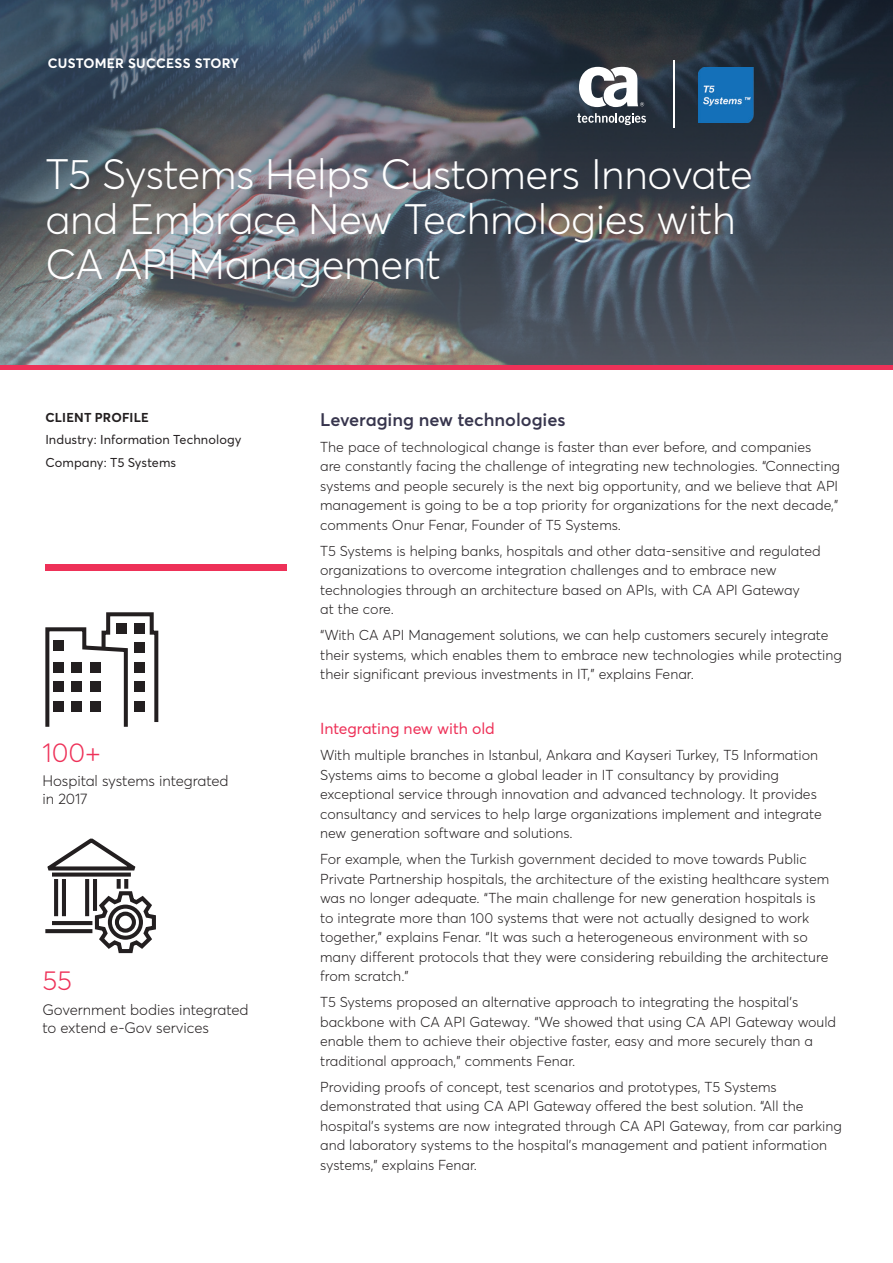
<style>
.page{position:relative;width:893px;height:1263px;background:#fff}
.page>*{position:absolute;margin:0;border:0;box-sizing:border-box;transform-origin:0 0}
.t1{font:300 42px/45px "Averta";letter-spacing:-.01em;color:#fff}
.t2{font:300 27px "Averta";color:#ee3158}
.t3{font:600 18px "Averta";color:#37354d}
.t4{font:15.75px "Averta";letter-spacing:-.005em;color:#ee3158}
.t5{font:300 15px/18px "Averta";letter-spacing:-.005em;color:#231f20}
.t6{font:300 14.25px/19.5px "Averta";color:#231f20}
.t7{font:700 13.5px "Averta";letter-spacing:.02em;color:#fff}
.t8{font:12.75px/22.6px "Averta";letter-spacing:.005em;color:#231f20}
.t9{font:700 12.75px "Averta";letter-spacing:.015em;color:#231f20}
</style>
<div class="page">
<img style="left:0;top:0;width:893px;height:365px">
<svg style="left:577px;top:113px;width:69px;height:12px"></svg>
<svg style="left:579px;top:67px;width:65px;height:40px"></svg>
<hr style="left:673px;top:60px;width:1px;height:67px;background:#fff">
<div style="left:45px;top:565px;width:242px;height:6px;background:#ee3158"></div>
<hr style="left:0;top:365px;width:893px;height:4px;background:#ee3158">
<svg style="left:45px;top:612px;width:113px;height:115px"></svg>
<div style="left:53px;top:641px;width:10px;height:10px;background:#231f20"></div>
<div style="left:53px;top:662px;width:10px;height:10px;background:#231f20"></div>
<div style="left:72px;top:662px;width:10px;height:10px;background:#231f20"></div>
<div style="left:53px;top:682px;width:10px;height:10px;background:#231f20"></div>
<div style="left:72px;top:682px;width:10px;height:10px;background:#231f20"></div>
<div style="left:53px;top:701px;width:10px;height:10px;background:#231f20"></div>
<div style="left:72px;top:701px;width:10px;height:10px;background:#231f20"></div>
<div style="left:91px;top:662px;width:10px;height:10px;background:#231f20"></div>
<div style="left:91px;top:682px;width:10px;height:10px;background:#231f20"></div>
<div style="left:91px;top:701px;width:10px;height:10px;background:#231f20"></div>
<div style="left:134px;top:662px;width:10px;height:10px;background:#231f20"></div>
<div style="left:134px;top:682px;width:10px;height:10px;background:#231f20"></div>
<div style="left:134px;top:642px;width:10px;height:11px;background:#231f20"></div>
<div style="left:134px;top:623px;width:10px;height:10px;background:#231f20"></div>
<div style="left:116px;top:623px;width:10px;height:10px;background:#231f20"></div>
<div style="left:134px;top:701px;width:10px;height:10px;background:#231f20"></div>
<svg style="left:54px;top:879px;width:4px;height:37px"></svg>
<hr style="left:62px;top:879px;width:4px;height:37px;background:#231f20">
<svg style="left:85px;top:879px;width:4px;height:37px"></svg>
<hr style="left:93px;top:879px;width:4px;height:32px;background:#231f20">
<hr style="left:52px;top:872px;width:79px;height:4px;background:#231f20">
<hr style="left:52px;top:921px;width:40px;height:4px;background:#231f20">
<svg style="left:45px;top:929px;width:47px;height:4px"></svg>
<svg style="left:47px;top:838px;width:89px;height:36px"></svg>
<svg style="left:124px;top:879px;width:4px;height:10px"></svg>
<svg style="left:117px;top:879px;width:4px;height:10px"></svg>
<svg style="left:93px;top:889px;width:63px;height:64px"></svg>
<img style="left:698px;top:68px;width:55px;height:55px">
<p class="t7" style="left:48px;top:58px;width:192px">CUSTOMER SUCCESS STORY</p>
<h1 class="t1" style="left:45px;top:155px;width:709px">T5 Systems Helps Customers Innovate and Embrace New Technologies with<br>CA API Management</h1>
<p class="t9" style="left:45px;top:412px;width:105px">CLIENT PROFILE</p>
<p class="t8" style="left:45px;top:429px;width:198px">Industry: Information Technology<br>Company: T5 Systems</p>
<h2 class="t2" style="left:43px;top:742px;width:60px">100+</h2>
<p class="t5" style="left:43px;top:773px;width:188px">Hospital systems integrated in 2017</p>
<h2 class="t2" style="left:43px;top:971px;width:31px">55</h2>
<p class="t5" style="left:43px;top:1002px;width:208px">Government bodies integrated to extend e-Gov services</p>
<p class="t3" style="left:320px;top:412px;width:247px">Leveraging new technologies</p>
<p class="t6" style="left:320px;top:438px;width:521px">The pace of technological change is faster than ever before, and companies<br>are constantly facing the challenge of integrating new technologies. “Connecting systems and people securely is the next big opportunity, and we believe that API management is going to be a top priority for organizations for the next decade,” comments Onur Fenar, Founder of T5 Systems.</p>
<p class="t6" style="left:320px;top:542px;width:502px">T5 Systems is helping banks, hospitals and other data-sensitive and regulated organizations to overcome integration challenges and to embrace new technologies through an architecture based on APIs, with CA API Gateway<br>at the core.</p>
<p class="t6" style="left:320px;top:626px;width:523px">“With CA API Management solutions, we can help customers securely integrate their systems, which enables them to embrace new technologies while protecting their significant previous investments in IT,” explains Fenar.</p>
<p class="t4" style="left:320px;top:723px;width:176px">Integrating new with old</p>
<p class="t6" style="left:320px;top:747px;width:503px">With multiple branches in Istanbul, Ankara and Kayseri Turkey, T5 Information Systems aims to become a global leader in IT consultancy by providing exceptional service through innovation and advanced technology. It provides consultancy and services to help large organizations implement and integrate new generation software and solutions.</p>
<p class="t6" style="left:320px;top:851px;width:511px">For example, when the Turkish government decided to move towards Public Private Partnership hospitals, the architecture of the existing healthcare system was no longer adequate. “The main challenge for new generation hospitals is to integrate more than 100 systems that were not actually designed to work together,” explains Fenar. “It was such a heterogeneous environment with so many different protocols that they were considering rebuilding the architecture from scratch.”</p>
<p class="t6" style="left:320px;top:994px;width:518px">T5 Systems proposed an alternative approach to integrating the hospital’s backbone with CA API Gateway. “We showed that using CA API Gateway would enable them to achieve their objective faster, easy and more securely than a traditional approach,” comments Fenar.</p>
<p class="t6" style="left:320px;top:1078px;width:523px">Providing proofs of concept, test scenarios and prototypes, T5 Systems demonstrated that using CA API Gateway offered the best solution. “All the hospital’s systems are now integrated through CA API Gateway, from car parking and laboratory systems to the hospital’s management and patient information systems,” explains Fenar.</p>
</div>
